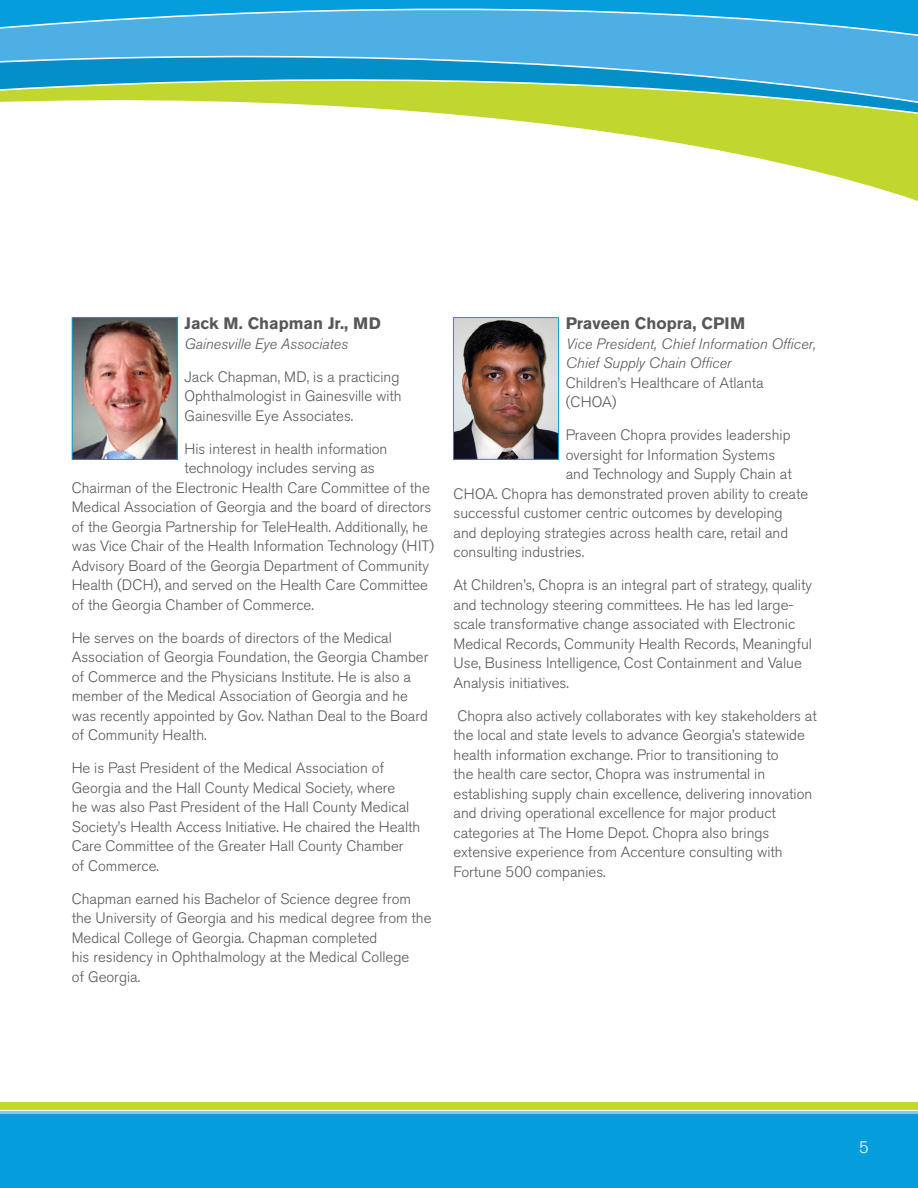
<style>
.page{position:relative;width:918px;height:1188px;background:#fff}
.page>*{position:absolute;margin:0;border:0;box-sizing:border-box;transform-origin:0 0}
.text{font:700 16.5px "Akzidenz Grotesk Pro";color:#57585a}
.t1{font:300 16.5px "Akzidenz Grotesk Pro";color:#fff}
.text-2{font:300 15px/19.5px "Akzidenz Grotesk Pro";color:#57585a}
.text-3{font:italic 300 15px/19.5px "Akzidenz Grotesk Pro";color:#57585a}
</style>
<div class="page">
<svg style="left:0;top:0;width:918px;height:46px;background:#3aabe1"></svg>
<svg style="left:0;top:46px;width:918px;height:13px;background:#52b1e3"></svg>
<svg style="left:0;top:59px;width:918px;height:25px;background:#30a1ce"></svg>
<svg style="left:0;top:84px;width:918px;height:376px"></svg>
<svg style="left:0;top:1102px;width:918px;height:8px;background:#c2d835"></svg>
<div style="left:0;top:1111px;width:918px;height:77px;background:#069ddc"></div>
<img style="left:74px;top:319px;width:102px;height:139px">
<div style="left:72px;top:317px;width:106px;height:143px;border:1px solid #069ddc"></div>
<img style="left:455px;top:319px;width:102px;height:139px">
<div style="left:453px;top:317px;width:106px;height:143px;border:1px solid #069ddc"></div>
<p class="text" style="left:184px;top:313px;width:198px">Jack M. Chapman Jr., MD</p>
<p class="text-3" style="left:184px;top:334px;width:165px">Gainesville Eye Associates</p>
<p class="text-2" style="left:184px;top:367px;width:219px">Jack Chapman, MD, is a practicing<br>Ophthalmologist in Gainesville with<br>Gainesville Eye Associates.</p>
<p class="text-2" style="left:184px;top:439px;width:205px">His interest in health information</p>
<p class="text-2" style="left:184px;top:458px;width:192px">technology includes serving as</p>
<p class="text-2" style="left:72px;top:478px;width:360px">Chairman of the Electronic Health Care Committee of the</p>
<p class="text-2" style="left:72px;top:497px;width:361px">Medical Association of Georgia and the board of directors</p>
<p class="text-2" style="left:72px;top:517px;width:358px">of the Georgia Partnership for TeleHealth. Additionally, he</p>
<p class="text-2" style="left:72px;top:536px;width:364px">was Vice Chair of the Health Information Technology (HIT)</p>
<p class="text-2" style="left:72px;top:556px;width:359px">Advisory Board of the Georgia Department of Community</p>
<p class="text-2" style="left:72px;top:575px;width:358px">Health (DCH), and served on the Health Care Committee</p>
<p class="text-2" style="left:72px;top:595px;width:244px">of the Georgia Chamber of Commerce.</p>
<p class="text-2" style="left:72px;top:628px;width:358px">He serves on the boards of directors of the Medical Association of Georgia Foundation, the Georgia Chamber of Commerce and the Physicians Institute. He is also a member of the Medical Association of Georgia and he was recently appointed by Gov. Nathan Deal to the Board of Community Health.</p>
<p class="text-2" style="left:72px;top:758px;width:350px">He is Past President of the Medical Association of Georgia and the Hall County Medical Society, where<br>he was also Past President of the Hall County Medical Society’s Health Access Initiative. He chaired the Health Care Committee of the Greater Hall County Chamber<br>of Commerce.</p>
<p class="text-2" style="left:72px;top:889px;width:361px">Chapman earned his Bachelor of Science degree from the University of Georgia and his medical degree from the Medical College of Georgia. Chapman completed<br>his residency in Ophthalmology at the Medical College<br>of Georgia.</p>
<p class="text" style="left:566px;top:313px;width:181px">Praveen Chopra, CPIM</p>
<p class="text-3" style="left:566px;top:334px;width:252px">Vice President, Chief Information Officer,<br>Chief Supply Chain Officer</p>
<p class="text-2" style="left:566px;top:373px;width:199px">Children’s Healthcare of Atlanta (CHOA)</p>
<p class="text-2" style="left:566px;top:425px;width:226px">Praveen Chopra provides leadership</p>
<p class="text-2" style="left:566px;top:445px;width:211px">oversight for Information Systems</p>
<p class="text-2" style="left:566px;top:464px;width:227px">and Technology and Supply Chain at</p>
<p class="text-2" style="left:454px;top:484px;width:356px">CHOA. Chopra has demonstrated proven ability to create</p>
<p class="text-2" style="left:454px;top:503px;width:331px">successful customer centric outcomes by developing</p>
<p class="text-2" style="left:454px;top:523px;width:336px">and deploying strategies across health care, retail and</p>
<p class="text-2" style="left:454px;top:542px;width:132px">consulting industries.</p>
<p class="text-2" style="left:454px;top:575px;width:360px">At Children’s, Chopra is an integral part of strategy, quality and technology steering committees. He has led large&shy;scale transformative change associated with Electronic Medical Records, Community Health Records, Meaningful Use, Business Intelligence, Cost Containment and Value Analysis initiatives.</p>
<p class="text-2" style="left:454px;top:706px;width:365px">Chopra also actively collaborates with key stakeholders at the local and state levels to advance Georgia’s statewide health information exchange. Prior to transitioning to<br>the health care sector, Chopra was instrumental in establishing supply chain excellence, delivering innovation and driving operational excellence for major product categories at The Home Depot. Chopra also brings extensive experience from Accenture consulting with Fortune 500 companies.</p>
<p class="t1" style="left:859px;top:1136px;width:11px">5</p>
</div>
